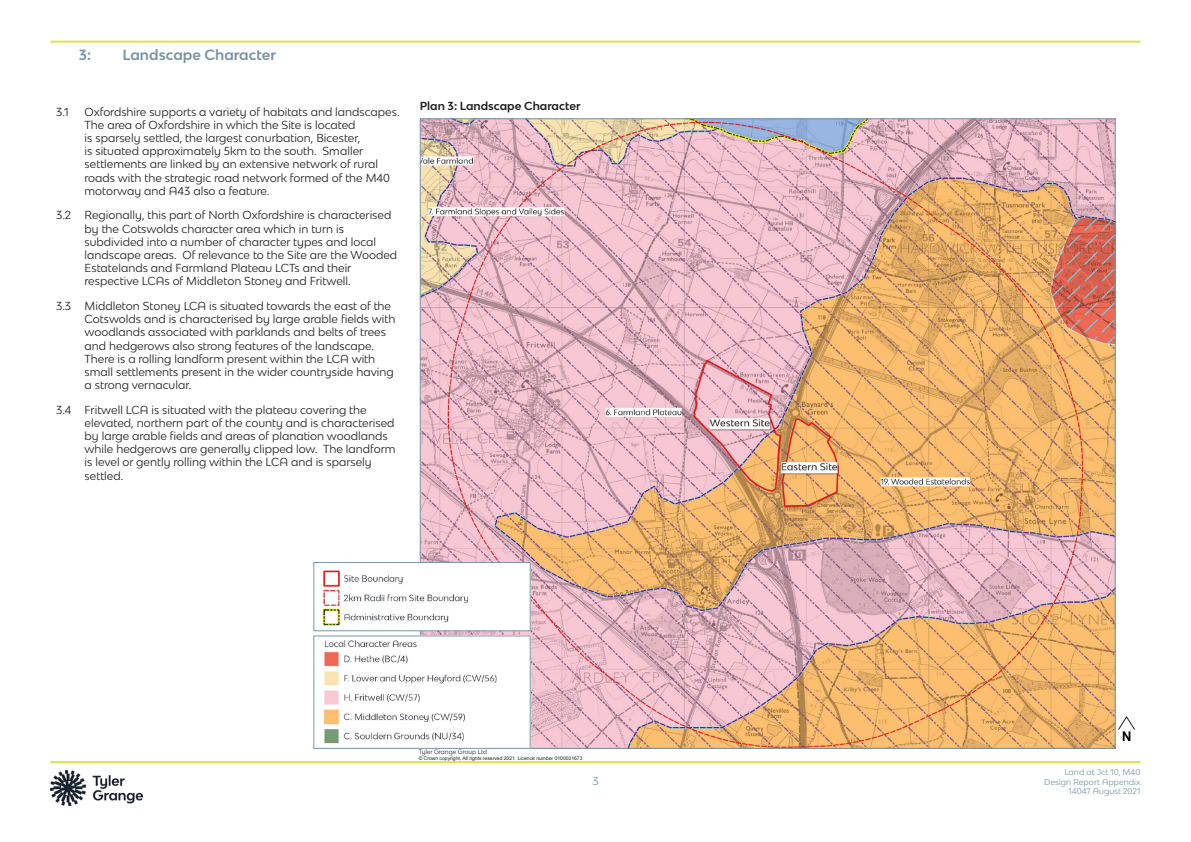
<style>
.page{position:relative;width:1191px;height:842px;background:#fff}
.page>*{position:absolute;margin:0;border:0;box-sizing:border-box;transform-origin:0 0}
.t1{font:700 14px "Bw Modelica SS01";color:#7996a6}
.t2{font:11px/13.2px "Bw Modelica SS01";color:#231f20}
.t3{font:700 11px "Bw Modelica SS01";color:#231f20}
.t4{font:11px "Bw Modelica SS01";color:#7996a6}
.t5{font:8px/9.6px "Bw Modelica SS01";color:#7996a6;text-align:right}
.t6{font:6px "Bw Modelica SS01";color:#231f20}
.t7{font:5px "Arial";color:#231f20}
</style>
<div class="page">
<hr style="left:51px;top:761px;width:1089px;height:2px;background:#dce347">
<hr style="left:51px;top:41px;width:1089px;height:2px;background:#dce347">
<img style="left:51px;top:770px;width:92px;height:36px">
<svg style="left:1118px;top:716px;width:17px;height:25px"></svg>
<img style="left:422px;top:120px;width:691px;height:627px">
<img style="left:322px;top:564px;width:206px;height:65px">
<div style="left:313px;top:562px;width:217px;height:69px;border:1px solid #7996a6"></div>
<img style="left:324px;top:637px;width:204px;height:110px">
<div style="left:313px;top:635px;width:217px;height:114px;border:1px solid #7996a6"></div>
<p class="t1" style="left:79px;top:45px;width:14px">3:</p>
<p class="t1" style="left:123px;top:45px;width:155px">Landscape Character</p>
<p class="t2" style="left:56px;top:105px;width:14px">3.1</p>
<p class="t2" style="left:85px;top:105px;width:316px">Oxfordshire supports a variety of habitats and landscapes.<br>The area of Oxfordshire in which the Site is located<br>is sparsely settled, the largest conurbation, Bicester,<br>is situated approximately 5km to the south. Smaller settlements are linked by an extensive network of rural roads with the strategic road network formed of the M40 motorway and A43 also a feature.</p>
<p class="t2" style="left:85px;top:208px;width:314px;text-indent:-28px">3.2 Regionally, this part of North Oxfordshire is characterised by the Cotswolds character area which in turn is subdivided into a number of character types and local landscape areas. Of relevance to the Site are the Wooded Estatelands and Farmland Plateau LCTs and their respective LCAs of Middleton Stoney and Fritwell.</p>
<p class="t2" style="left:85px;top:299px;width:312px;text-indent:-28px">3.3 Middleton Stoney LCA is situated towards the east of the Cotswolds and is characterised by large arable fields with woodlands associated with parklands and belts of trees and hedgerows also strong features of the landscape.<br>There is a rolling landform present within the LCA with small settlements present in the wider countryside having a strong vernacular.</p>
<p class="t2" style="left:85px;top:403px;width:312px;text-indent:-28px">3.4 Fritwell LCA is situated with the plateau covering the elevated, northern part of the county and is characterised by large arable fields and areas of planation woodlands while hedgerows are generally clipped low. The landform is level or gently rolling within the LCA and is sparsely settled.</p>
<p class="t3" style="left:420px;top:99px;width:162px">Plan 3: Landscape Character</p>
<p class="t6" style="left:419px;top:747px;width:70px">Tyler Grange Group Ltd</p>
<p class="t7" style="left:419px;top:754px;width:165px">© Crown copyright, All rights reserved 2021. Licence number 0100031673</p>
<p class="t4" style="left:592px;top:774px;width:8px">3</p>
<p class="t5" style="left:1044px;top:767px;width:98px">Land at Jct 10, M40<br>Design Report Appendix<br>14047 August 2021</p>
</div>
